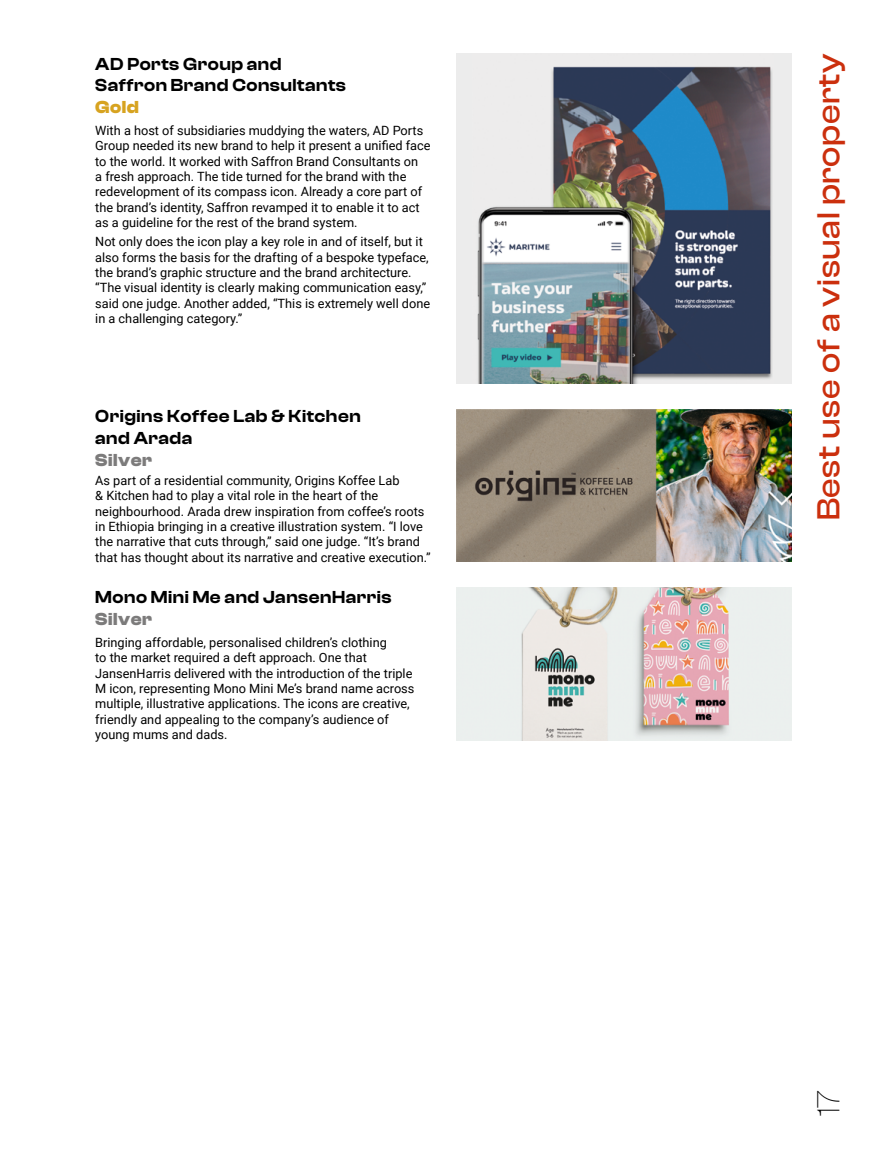
<style>
.page{position:relative;width:893px;height:1170px;background:#fff}
.page>*{position:absolute;margin:0;border:0;box-sizing:border-box;transform-origin:0 0}
.t1{font:500 33px "Clash Display";letter-spacing:.02em;color:#cb2f0d}
.t2{font:200 33px "Clash Display";color:#000}
.t3{font:600 18px/21.6px "Clash Display";letter-spacing:.03em;color:#000}
.t4{font:700 18px "Clash Display";letter-spacing:.03em;color:#7c7b7b}
.t5{font:700 18px "Clash Display";color:#d7a320}
.t6{font:12.75px/15.3px "Roboto";color:#000}
</style>
<div class="page">
<div style="left:456px;top:54px;width:335px;height:330px;background:#ececec"></div>
<img style="left:477px;top:66px;width:295px;height:318px">
<img style="left:456px;top:409px;width:336px;height:153px">
<img style="left:456px;top:587px;width:336px;height:153px">
<h2 class="t3" style="left:95px;top:53px;width:252px">AD Ports Group and<br>Saffron Brand Consultants</h2>
<h2 class="t5" style="left:95px;top:97px;width:45px">Gold</h2>
<p class="t6" style="left:95px;top:122px;width:337px">With a host of subsidiaries muddying the waters, AD Ports Group needed its new brand to help it present a unified face to the world. It worked with Saffron Brand Consultants on<br>a fresh approach. The tide turned for the brand with the redevelopment of its compass icon. Already a core part of the brand’s identity, Saffron revamped it to enable it to act as a guideline for the rest of the brand system.</p>
<p class="t6" style="left:95px;top:234px;width:336px">Not only does the icon play a key role in and of itself, but it also forms the basis for the drafting of a bespoke typeface, the brand’s graphic structure and the brand architecture. “The visual identity is clearly making communication easy,” said one judge. Another added, “This is extremely well done in a challenging category.”</p>
<h2 class="t3" style="left:95px;top:405px;width:267px">Origins Koffee Lab &amp; Kitchen and Arada</h2>
<h2 class="t4" style="left:95px;top:449px;width:58px">Silver</h2>
<p class="t6" style="left:95px;top:472px;width:337px">As part of a residential community, Origins Koffee Lab<br>&amp; Kitchen had to play a vital role in the heart of the neighbourhood. Arada drew inspiration from coffee’s roots in Ethiopia bringing in a creative illustration system. “I love the narrative that cuts through,” said one judge. “It’s brand that has thought about its narrative and creative execution.”</p>
<h2 class="t3" style="left:95px;top:586px;width:298px">Mono Mini Me and JansenHarris</h2>
<h2 class="t4" style="left:95px;top:609px;width:58px">Silver</h2>
<p class="t6" style="left:95px;top:634px;width:321px">Bringing affordable, personalised children’s clothing<br>to the market required a deft approach. One that JansenHarris delivered with the introduction of the triple M icon, representing Mono Mini Me’s brand name across multiple, illustrative applications. The icons are creative, friendly and appealing to the company’s audience of young mums and dads.</p>
<h1 class="t1" style="left:810px;top:520px;width:468px;rotate:-90deg">Best use of a visual property</h1>
<h1 class="t2" style="left:810px;top:1116px;width:28px;rotate:-90deg">17</h1>
</div>
